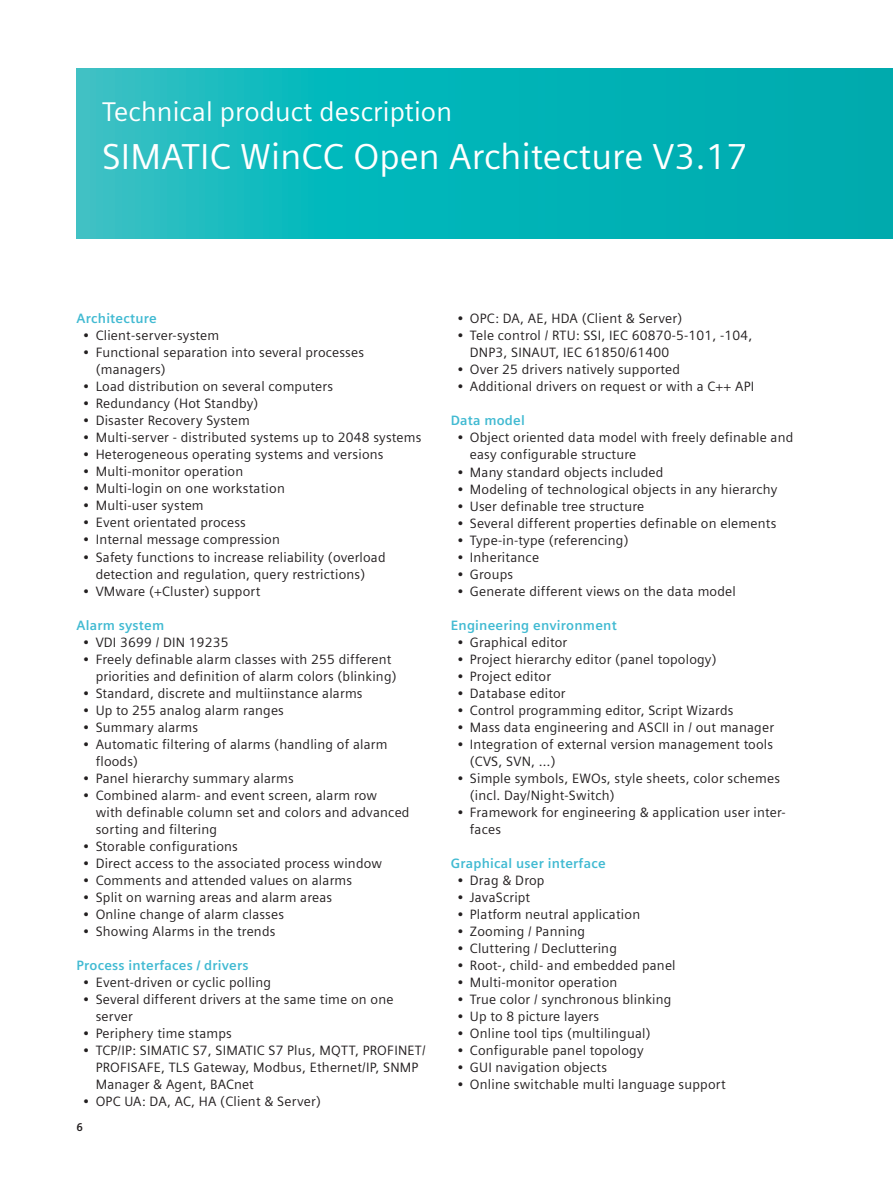
<style>
.page{position:relative;width:893px;height:1191px;background:#fff}
.page>*{position:absolute;margin:0;border:0;box-sizing:border-box;transform-origin:0 0}
.t1{font:36px "Siemens Sans";letter-spacing:.005em;color:#fff}
.t2{font:27px "Siemens Sans";letter-spacing:.005em;color:#fff}
.t3{font:13.5px/17px "Siemens Sans";letter-spacing:.015em;color:#231f20}
.t4{font:700 13.5px "Siemens Sans Global";letter-spacing:.015em;color:#41bad2}
.t5{font:700 11.25px "Siemens Sans";color:#231f20}
</style>
<div class="page">
<svg style="left:77px;top:68px;width:816px;height:170px;background:#0bb5b8"></svg>
<h2 class="t2" style="left:102px;top:97px;width:351px">Technical product description</h2>
<h1 class="t1" style="left:102px;top:137px;width:647px">SIMATIC WinCC Open Architecture V3.17</h1>
<p class="t4" style="left:77px;top:308px;width:82px">Architecture</p>
<p class="t3" style="left:83px;top:327px;width:138px">• Client-server-system</p>
<p class="t3" style="left:96px;top:344px;width:270px;text-indent:-13px">• Functional separation into several processes (managers)</p>
<p class="t3" style="left:83px;top:378px;width:252px">• Load distribution on several computers</p>
<p class="t3" style="left:83px;top:395px;width:177px">• Redundancy (Hot Standby)</p>
<p class="t3" style="left:83px;top:412px;width:169px">• Disaster Recovery System</p>
<p class="t3" style="left:83px;top:429px;width:340px">• Multi-server - distributed systems up to 2048 systems</p>
<p class="t3" style="left:83px;top:446px;width:302px">• Heterogeneous operating systems and versions</p>
<p class="t3" style="left:83px;top:463px;width:162px">• Multi-monitor operation</p>
<p class="t3" style="left:83px;top:480px;width:203px">• Multi-login on one workstation</p>
<p class="t3" style="left:83px;top:497px;width:122px">• Multi-user system</p>
<p class="t3" style="left:83px;top:514px;width:165px">• Event orientated process</p>
<p class="t3" style="left:83px;top:531px;width:199px">• Internal message compression</p>
<p class="t3" style="left:83px;top:548px;width:304px;text-align:center">• Safety functions to increase reliability (overload detection and regulation, query restrictions)</p>
<p class="t3" style="left:83px;top:582px;width:179px">• VMware (+Cluster) support</p>
<p class="t4" style="left:77px;top:614px;width:89px">Alarm system</p>
<p class="t3" style="left:83px;top:633px;width:147px">• VDI 3699 / DIN 19235</p>
<p class="t3" style="left:96px;top:650px;width:302px;text-indent:-13px">• Freely definable alarm classes with 255 different priorities and definition of alarm colors (blinking)</p>
<p class="t3" style="left:83px;top:684px;width:281px">• Standard, discrete and multiinstance alarms</p>
<p class="t3" style="left:83px;top:701px;width:203px">• Up to 255 analog alarm ranges</p>
<p class="t3" style="left:83px;top:718px;width:117px">• Summary alarms</p>
<p class="t3" style="left:96px;top:735px;width:293px;text-indent:-13px">• Automatic filtering of alarms (handling of alarm floods)</p>
<p class="t3" style="left:83px;top:769px;width:212px">• Panel hierarchy summary alarms</p>
<p class="t3" style="left:96px;top:786px;width:315px;text-indent:-13px">• Combined alarm- and event screen, alarm row<br>with definable column set and colors and advanced sorting and filtering</p>
<p class="t3" style="left:83px;top:837px;width:157px">• Storable configurations</p>
<p class="t3" style="left:83px;top:854px;width:301px">• Direct access to the associated process window</p>
<p class="t3" style="left:83px;top:871px;width:271px">• Comments and attended values on alarms</p>
<p class="t3" style="left:83px;top:888px;width:251px">• Split on warning areas and alarm areas</p>
<p class="t3" style="left:83px;top:905px;width:203px">• Online change of alarm classes</p>
<p class="t3" style="left:83px;top:922px;width:194px">• Showing Alarms in the trends</p>
<p class="t4" style="left:77px;top:954px;width:173px">Process interfaces / drivers</p>
<p class="t3" style="left:83px;top:973px;width:190px">• Event-driven or cyclic polling</p>
<p class="t3" style="left:96px;top:990px;width:299px;text-indent:-13px">• Several different drivers at the same time on one server</p>
<p class="t3" style="left:83px;top:1025px;width:150px">• Periphery time stamps</p>
<p class="t3" style="left:96px;top:1042px;width:331px;text-indent:-13px">• TCP/IP: SIMATIC S7, SIMATIC S7 Plus, MQTT, PROFINET/<br>PROFISAFE, TLS Gateway, Modbus, Ethernet/IP, SNMP<br>Manager &amp; Agent, BACnet</p>
<p class="t3" style="left:83px;top:1093px;width:240px">• OPC UA: DA, AC, HA (Client &amp; Server)</p>
<p class="t5" style="left:77px;top:1120px;width:8px">6</p>
<p class="t3" style="left:457px;top:310px;width:227px">• OPC: DA, AE, HDA (Client &amp; Server)</p>
<p class="t3" style="left:470px;top:327px;width:284px;text-indent:-13px">• Tele control / RTU: SSI, IEC 60870-5-101, -104,<br>DNP3, SINAUT, IEC 61850/61400</p>
<p class="t3" style="left:457px;top:361px;width:225px">• Over 25 drivers natively supported</p>
<p class="t3" style="left:457px;top:378px;width:299px">• Additional drivers on request or with a C++ API</p>
<p class="t4" style="left:451px;top:410px;width:76px">Data model</p>
<p class="t3" style="left:470px;top:429px;width:325px;text-indent:-13px">• Object oriented data model with freely definable and easy configurable structure</p>
<p class="t3" style="left:457px;top:463px;width:208px">• Many standard objects included</p>
<p class="t3" style="left:457px;top:480px;width:322px">• Modeling of technological objects in any hierarchy</p>
<p class="t3" style="left:457px;top:497px;width:189px">• User definable tree structure</p>
<p class="t3" style="left:457px;top:514px;width:321px">• Several different properties definable on elements</p>
<p class="t3" style="left:457px;top:531px;width:173px">• Type-in-type (referencing)</p>
<p class="t3" style="left:457px;top:548px;width:83px">• Inheritance</p>
<p class="t3" style="left:457px;top:565px;width:58px">• Groups</p>
<p class="t3" style="left:457px;top:582px;width:280px">• Generate different views on the data model</p>
<p class="t4" style="left:451px;top:614px;width:167px">Engineering environment</p>
<p class="t3" style="left:457px;top:633px;width:112px">• Graphical editor</p>
<p class="t3" style="left:457px;top:650px;width:261px">• Project hierarchy editor (panel topology)</p>
<p class="t3" style="left:457px;top:667px;width:95px">• Project editor</p>
<p class="t3" style="left:457px;top:684px;width:110px">• Database editor</p>
<p class="t3" style="left:457px;top:701px;width:278px">• Control programming editor, Script Wizards</p>
<p class="t3" style="left:457px;top:718px;width:318px">• Mass data engineering and ASCII in / out manager</p>
<p class="t3" style="left:470px;top:735px;width:305px;text-indent:-13px">• Integration of external version management tools (CVS, SVN, …)</p>
<p class="t3" style="left:470px;top:769px;width:312px;text-indent:-13px">• Simple symbols, EWOs, style sheets, color schemes (incl. Day/Night-Switch)</p>
<p class="t3" style="left:470px;top:803px;width:317px;text-indent:-13px">• Framework for engineering &amp; application user inter&shy;faces</p>
<p class="t4" style="left:451px;top:853px;width:157px">Graphical user interface</p>
<p class="t3" style="left:457px;top:872px;width:89px">• Drag &amp; Drop</p>
<p class="t3" style="left:457px;top:889px;width:75px">• JavaScript</p>
<p class="t3" style="left:457px;top:906px;width:185px">• Platform neutral application</p>
<p class="t3" style="left:457px;top:923px;width:129px">• Zooming / Panning</p>
<p class="t3" style="left:457px;top:940px;width:161px">• Cluttering / Decluttering</p>
<p class="t3" style="left:457px;top:957px;width:220px">• Root-, child- and embedded panel</p>
<p class="t3" style="left:457px;top:974px;width:162px">• Multi-monitor operation</p>
<p class="t3" style="left:457px;top:991px;width:216px">• True color / synchronous blinking</p>
<p class="t3" style="left:457px;top:1008px;width:144px">• Up to 8 picture layers</p>
<p class="t3" style="left:457px;top:1025px;width:195px">• Online tool tips (multilingual)</p>
<p class="t3" style="left:457px;top:1042px;width:188px">• Configurable panel topology</p>
<p class="t3" style="left:457px;top:1059px;width:151px">• GUI navigation objects</p>
<p class="t3" style="left:457px;top:1076px;width:270px">• Online switchable multi language support</p>
</div>
